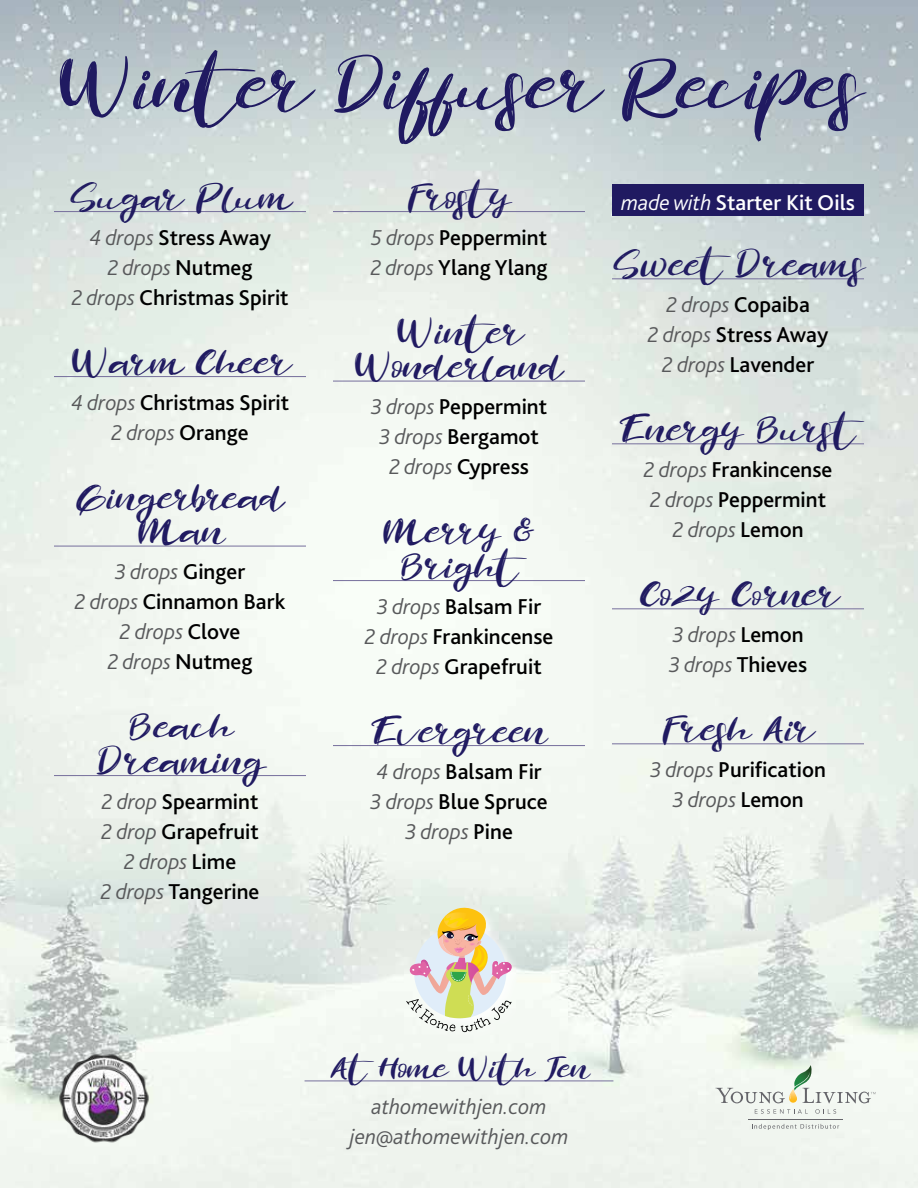
<style>
.page{position:relative;width:918px;height:1188px;background:#fff}
.page>*{position:absolute;margin:0;border:0;box-sizing:border-box;transform-origin:0 0}
.t1{font:72px "Revolution";color:#201a61}
.t2{font:36px/34.5px "Revolution";color:#201a61;text-align:center}
.t3{font:30px "Revolution";color:#201a61}
.t4{font:500 22.5px/30px "Bliss 2";color:#000;text-align:center}
.t5{font:italic 300 22.5px/30px "Bliss 2";color:#58595b}
.t6{font:500 22.5px "Bliss 2";color:#fff}
.s1{font-weight:300;font-style:italic;color:#58595b}
.s2{font-weight:300;font-style:italic}
.s3{font-weight:500;font-style:normal;color:#000}
</style>
<div class="page">
<img style="left:0;top:0;width:918px;height:1188px">
<img style="left:54px;top:1048px;width:99px;height:100px">
<div style="left:404px;top:905px;width:120px;height:140px;background:#fff;opacity:.75"></div>
<svg style="left:406px;top:908px;width:107px;height:124px"></svg>
<hr style="left:54px;top:211px;width:252px;height:1px;background:#766f9c">
<hr style="left:54px;top:376px;width:252px;height:1px;background:#766f9c">
<hr style="left:54px;top:546px;width:252px;height:1px;background:#766f9c">
<hr style="left:54px;top:775px;width:252px;height:1px;background:#766f9c">
<hr style="left:333px;top:211px;width:252px;height:1px;background:#766f9c">
<hr style="left:333px;top:381px;width:252px;height:1px;background:#766f9c">
<hr style="left:333px;top:580px;width:252px;height:1px;background:#766f9c">
<hr style="left:333px;top:745px;width:252px;height:1px;background:#766f9c">
<div style="left:612px;top:184px;width:252px;height:32px;background:#201a61"></div>
<hr style="left:612px;top:278px;width:252px;height:1px;background:#766f9c">
<hr style="left:612px;top:443px;width:252px;height:1px;background:#766f9c">
<hr style="left:612px;top:608px;width:252px;height:1px;background:#766f9c">
<hr style="left:612px;top:743px;width:252px;height:1px;background:#766f9c">
<hr style="left:305px;top:1081px;width:308px;height:1px;background:#766f9c">
<svg style="left:716px;top:1065px;width:159px;height:38px"></svg>
<svg style="left:755px;top:1109px;width:53px;height:5px"></svg>
<svg style="left:815px;top:1109px;width:21px;height:5px"></svg>
<hr style="left:748px;top:1120px;width:95px;height:1px;background:#65656a">
<svg style="left:752px;top:1124px;width:87px;height:6px"></svg>
<h1 class="t1" style="left:60px;top:41px;width:800px">Winter Diffuser Recipes</h1>
<h2 class="t2" style="left:71px;top:178px;width:220px">Sugar Plum</h2>
<p class="t4" style="left:71px;top:222px;width:219px"><span class="s1">4 drops</span> Stress Away<br><span class="s1">2 drops</span> Nutmeg<br><span class="s1">2 drops</span> Christmas Spirit</p>
<h2 class="t2" style="left:72px;top:343px;width:223px">Warm Cheer</h2>
<p class="t4" style="left:71px;top:387px;width:220px"><span class="s1">4 drops</span> Christmas Spirit<br><span class="s1">2 drops</span> Orange</p>
<h2 class="t2" style="left:76px;top:478px;width:209px">Gingerbread<br>Man</h2>
<p class="t4" style="left:75px;top:556px;width:212px"><span class="s1">3 drops</span> Ginger<br><span class="s1">2 drops</span> Cinnamon Bark<br><span class="s1">2 drops</span> Clove<br><span class="s1">2 drops</span> Nutmeg</p>
<h2 class="t2" style="left:97px;top:708px;width:168px">Beach<br>Dreaming</h2>
<p class="t4" style="left:100px;top:786px;width:161px"><span class="s1">2 drop</span> Spearmint<br><span class="s1">2 drop</span> Grapefruit<br><span class="s1">2 drops</span> Lime<br><span class="s1">2 drops</span> Tangerine</p>
<h2 class="t2" style="left:408px;top:178px;width:103px">Frosty</h2>
<p class="t4" style="left:370px;top:222px;width:179px;text-align:left"><span class="s1">5 drops</span> Peppermint<br><span class="s1">2 drops</span> Ylang Ylang</p>
<h2 class="t2" style="left:355px;top:313px;width:209px">Winter<br>Wonderland</h2>
<p class="t4" style="left:371px;top:391px;width:178px"><span class="s1">3 drops</span> Peppermint<br><span class="s1">3 drops</span> Bergamot<br><span class="s1">2 drops</span> Cypress</p>
<h2 class="t2" style="left:382px;top:513px;width:155px">Merry &amp;<br>Bright</h2>
<p class="t4" style="left:365px;top:591px;width:190px"><span class="s1">3 drops</span> Balsam Fir<br><span class="s1">2 drops</span> Frankincense<br><span class="s1">2 drops</span> Grapefruit</p>
<h2 class="t2" style="left:373px;top:712px;width:173px">Evergreen</h2>
<p class="t4" style="left:370px;top:756px;width:179px"><span class="s1">4 drops</span> Balsam Fir<br><span class="s1">3 drops</span> Blue Spruce<br><span class="s1">3 drops</span> Pine</p>
<p class="t6" style="left:621px;top:189px;width:235px"><span class="s2">made with</span> Starter Kit Oils</p>
<h2 class="t2" style="left:613px;top:246px;width:251px">Sweet Dreams</h2>
<p class="t4" style="left:648px;top:289px;width:182px"><span class="s1">2 drops</span> Copaiba<br><span class="s1">2 drops</span> Stress Away<br><span class="s1">2 drops</span> Lavender</p>
<h2 class="t2" style="left:622px;top:411px;width:234px">Energy Burst</h2>
<p class="t4" style="left:644px;top:454px;width:190px"><span class="s1">2 drops</span> Frankincense<br><span class="s1">2 drops</span> Peppermint<br><span class="s1">2 drops</span> Lemon</p>
<h2 class="t2" style="left:640px;top:576px;width:203px">Cozy Corner</h2>
<p class="t5" style="left:669px;top:619px;width:140px">3 drops <span class="s3">Lemon<br></span>3 drops <span class="s3">Thieves</span></p>
<h2 class="t2" style="left:663px;top:711px;width:152px">Fresh Air</h2>
<p class="t4" style="left:650px;top:754px;width:177px"><span class="s1">3 drops</span> Purification<br><span class="s1">3 drops</span> Lemon</p>
<h3 class="t3" style="left:331px;top:1049px;width:258px">At Home With Jen</h3>
<p class="t5" style="left:350px;top:1091px;width:220px;text-align:center">athomewithjen.com jen@athomewithjen.com</p>
</div>
